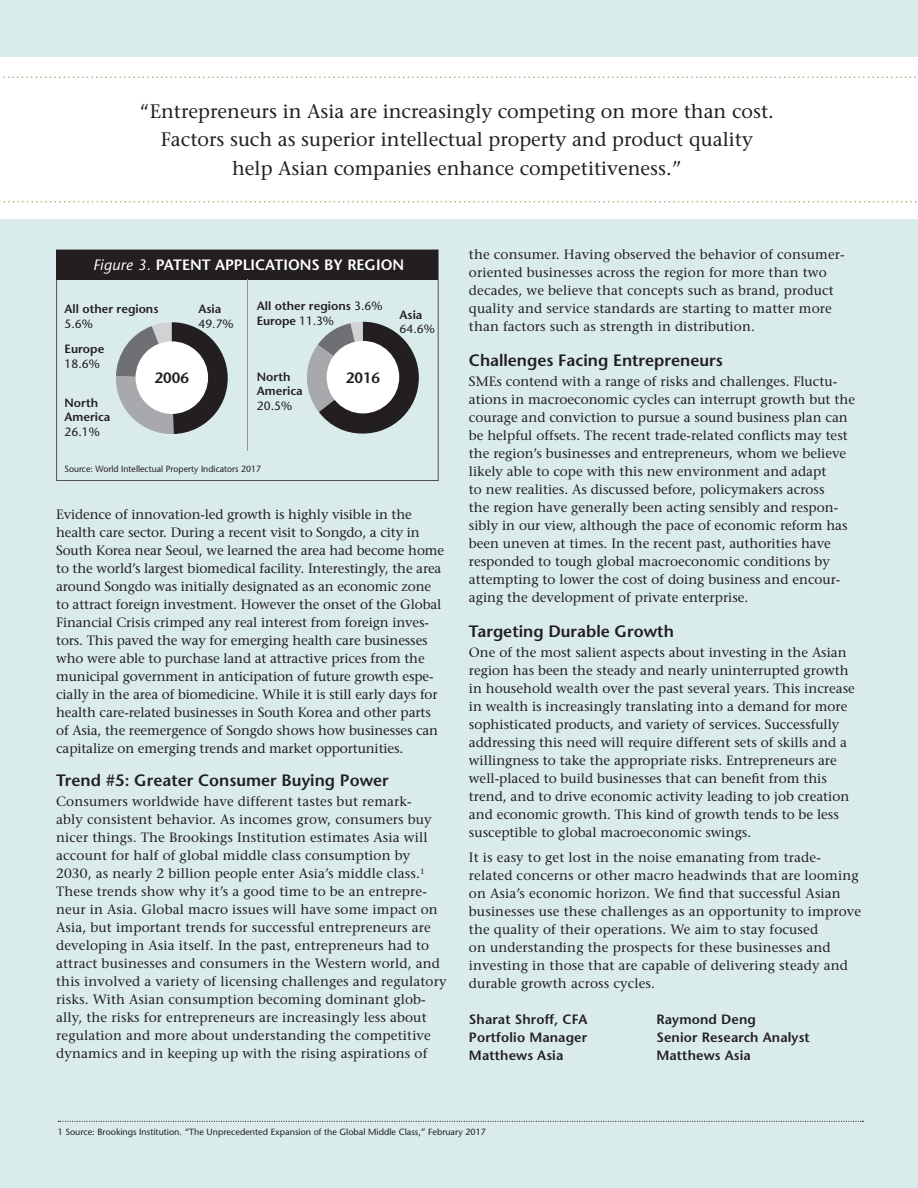
<style>
.page{position:relative;width:918px;height:1188px;background:#daebeb}
.page>*{position:absolute;margin:0;border:0;box-sizing:border-box;transform-origin:0 0}
._5_Callout{font:500 19.5px/28.5px "Stone Serif Std";color:#231f20;text-align:center}
._2_Subhead{font:600 16.5px "Stone Sans Std";color:#231f20}
.t1{font:600 15px "Stone Sans Std";color:#fff}
.t2{font:600 15px "Stone Sans Std";color:#231f20}
._3_Body_text{font:500 13.5px/18px "Stone Serif Std";color:#231f20}
._3_Body_text-2{font:600 13.5px "Stone Sans Std";letter-spacing:.01em;color:#231f20}
.t3{font:600 12px/14.4px "Stone Sans Std";color:#231f20}
.t4{font:500 12px/14.4px "Stone Sans Std";color:#231f20}
._3_Body_text-3{font:500 9px "Stone Sans Std";color:#231f20}
.s1{font-weight:500;font-style:italic}
.s2{font-weight:600}
.s3{font-weight:500}
</style>
<div class="page">
<div style="left:0;top:57px;width:918px;height:162px;background:#fff"></div>
<svg style="left:3px;top:76px;width:913px;height:2px"></svg>
<svg style="left:0;top:201px;width:917px;height:1px"></svg>
<svg style="left:58px;top:1121px;width:805px;height:1px"></svg>
<svg style="left:56px;top:250px;width:383px;height:231px"></svg>
<svg style="left:116px;top:322px;width:112px;height:112px"></svg>
<div style="left:136px;top:341px;width:72px;height:73px;background:#fff;border-radius:50%"></div>
<svg style="left:303px;top:322px;width:116px;height:112px"></svg>
<div style="left:327px;top:341px;width:72px;height:72px;background:#fff;border-radius:50%"></div>
<hr style="left:247px;top:279px;width:1px;height:172px;background:#939598">
<p class="_5_Callout" style="left:140px;top:97px;width:635px">“Entrepreneurs in Asia are increasingly competing on more than cost.<br>Factors such as superior intellectual property and product quality help Asian companies enhance competitiveness.”</p>
<p class="t1" style="left:93px;top:255px;width:313px"><span class="s1">Figure 3.</span> PATENT APPLICATIONS BY REGION</p>
<p class="t4" style="left:199px;top:302px;width:37px"><span class="s2">Asia<br></span>49.7%</p>
<p class="t3" style="left:257px;top:299px;width:127px">All other regions <span class="s3">3.6%</span></p>
<p class="t3" style="left:65px;top:302px;width:95px">All other regions<br><span class="s3">5.6%</span></p>
<p class="t4" style="left:400px;top:307px;width:37px"><span class="s2">Asia<br></span>64.6%</p>
<p class="t3" style="left:257px;top:314px;width:79px">Europe <span class="s3">11.3%</span></p>
<p class="t3" style="left:65px;top:342px;width:41px">Europe<br><span class="s3">18.6%</span></p>
<p class="t3" style="left:65px;top:395px;width:47px">North<br>America<br><span class="s3">26.1%</span></p>
<p class="t2" style="left:155px;top:369px;width:36px">2006</p>
<p class="t3" style="left:257px;top:370px;width:47px">North<br>America<br><span class="s3">20.5%</span></p>
<p class="_3_Body_text-3" style="left:65px;top:464px;width:198px">Source: World Intellectual Property Indicators 2017</p>
<p class="t2" style="left:346px;top:369px;width:36px">2016</p>
<p class="_3_Body_text" style="left:56px;top:505px;width:390px">Evidence of innovation-led growth is highly visible in the health care sector. During a recent visit to Songdo, a city in South Korea near Seoul, we learned the area had become home to the world’s largest biomedical facility. Interestingly, the area around Songdo was initially designated as an economic zone to attract foreign investment. However the onset of the Global Financial Crisis crimped any real interest from foreign inves&shy;tors. This paved the way for emerging health care businesses who were able to purchase land at attractive prices from the municipal government in anticipation of future growth espe&shy;cially in the area of biomedicine. While it is still early days for health care-related businesses in South Korea and other parts of Asia, the reemergence of Songdo shows how businesses can capitalize on emerging trends and market opportunities.</p>
<p class="_2_Subhead" style="left:56px;top:770px;width:334px">Trend #5: Greater Consumer Buying Power</p>
<p class="_3_Body_text" style="left:56px;top:793px;width:392px">Consumers worldwide have different tastes but remark-<br>ably consistent behavior. As incomes grow, consumers buy nicer things. The Brookings Institution estimates Asia will account for half of global middle class consumption by 2030, as nearly 2 billion people enter Asia’s middle class.<sup>1<br></sup>These trends show why it’s a good time to be an entrepre&shy;neur in Asia. Global macro issues will have some impact on Asia, but important trends for successful entrepreneurs are developing in Asia itself. In the past, entrepreneurs had to attract businesses and consumers in the Western world, and this involved a variety of licensing challenges and regulatory risks. With Asian consumption becoming dominant glob&shy;ally, the risks for entrepreneurs are increasingly less about regulation and more about understanding the competitive dynamics and in keeping up with the rising aspirations of</p>
<p class="_3_Body_text" style="left:469px;top:245px;width:377px">the consumer. Having observed the behavior of consumer&shy;oriented businesses across the region for more than two decades, we believe that concepts such as brand, product quality and service standards are starting to matter more than factors such as strength in distribution.</p>
<p class="_2_Subhead" style="left:469px;top:350px;width:255px">Challenges Facing Entrepreneurs</p>
<p class="_3_Body_text" style="left:469px;top:373px;width:388px">SMEs contend with a range of risks and challenges. Fluctu&shy;ations in macroeconomic cycles can interrupt growth but the courage and conviction to pursue a sound business plan can be helpful offsets. The recent trade-related conflicts may test the region’s businesses and entrepreneurs, whom we believe likely able to cope with this new environment and adapt<br>to new realities. As discussed before, policymakers across<br>the region have generally been acting sensibly and respon&shy;sibly in our view, although the pace of economic reform has been uneven at times. In the recent past, authorities have responded to tough global macroeconomic conditions by attempting to lower the cost of doing business and encour&shy;aging the development of private enterprise.</p>
<p class="_2_Subhead" style="left:469px;top:621px;width:206px">Targeting Durable Growth</p>
<p class="_3_Body_text" style="left:469px;top:644px;width:387px">One of the most salient aspects about investing in the Asian region has been the steady and nearly uninterrupted growth in household wealth over the past several years. This increase in wealth is increasingly translating into a demand for more sophisticated products, and variety of services. Successfully addressing this need will require different sets of skills and a willingness to take the appropriate risks. Entrepreneurs are well-placed to build businesses that can benefit from this trend, and to drive economic activity leading to job creation and economic growth. This kind of growth tends to be less susceptible to global macroeconomic swings.</p>
<p class="_3_Body_text" style="left:469px;top:849px;width:394px">It is easy to get lost in the noise emanating from trade&shy;related concerns or other macro headwinds that are looming on Asia’s economic horizon. We find that successful Asian businesses use these challenges as an opportunity to improve the quality of their operations. We aim to stay focused<br>on understanding the prospects for these businesses and investing in those that are capable of delivering steady and durable growth across cycles.</p>
<p class="_3_Body_text-2" style="left:469px;top:1011px;width:120px">Sharat Shroff, CFA</p>
<p class="_3_Body_text-2" style="left:656px;top:1011px;width:101px">Raymond Deng</p>
<p class="_3_Body_text-2" style="left:469px;top:1029px;width:120px">Portfolio Manager</p>
<p class="_3_Body_text-2" style="left:656px;top:1029px;width:155px">Senior Research Analyst</p>
<p class="_3_Body_text-2" style="left:469px;top:1047px;width:96px">Matthews Asia</p>
<p class="_3_Body_text-2" style="left:656px;top:1047px;width:96px">Matthews Asia</p>
<p class="_3_Body_text-3" style="left:58px;top:1127px;width:430px">1 Source: Brookings Institution. “The Unprecedented Expansion of the Global Middle Class,” February 2017</p>
</div>
